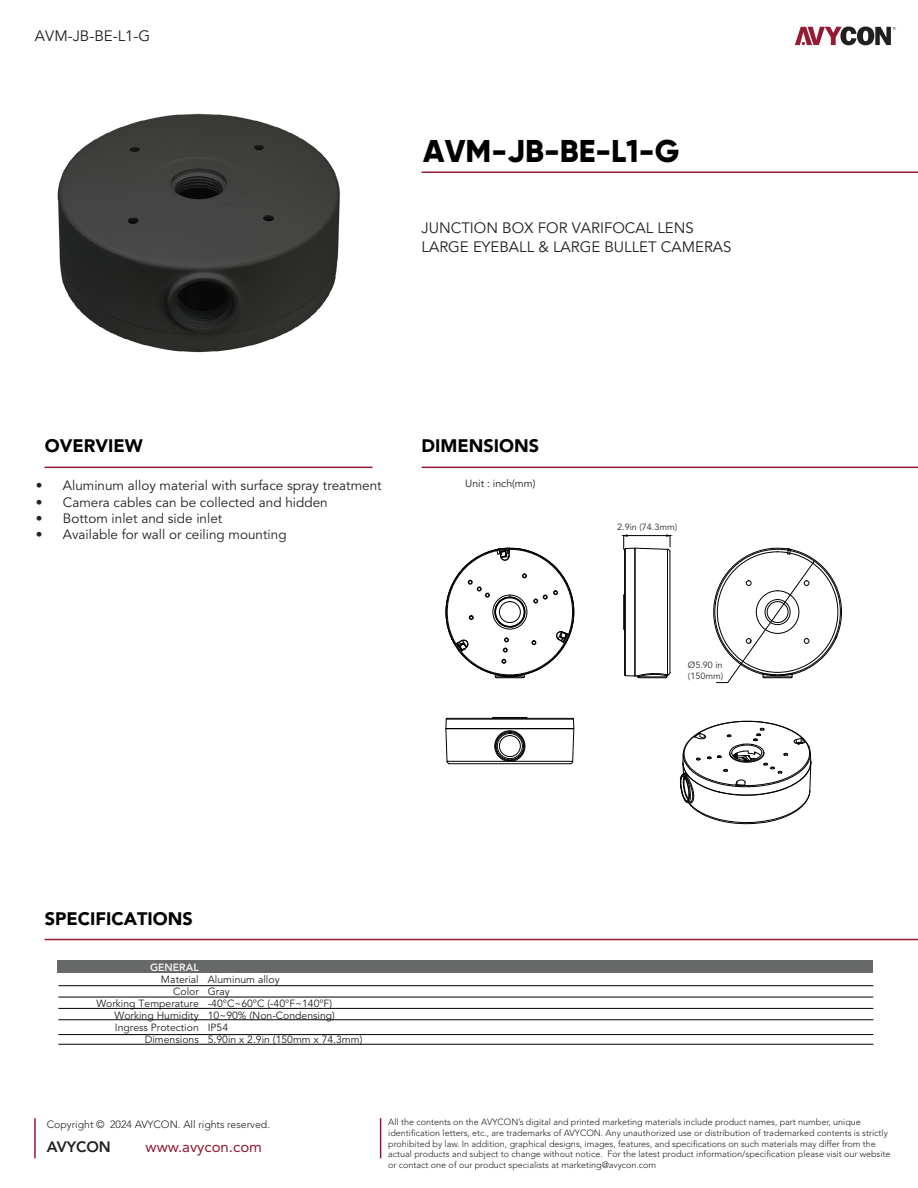
<style>
.page{position:relative;width:918px;height:1188px;background:#fff}
.page>*{position:absolute;margin:0;border:0;box-sizing:border-box;transform-origin:0 0}
.t1{font:800 31.5px "Gilroy";color:#000}
.t2{font:900 18px "Avenir LT Std";color:#000}
.t3{font:15px/19px "Avenir LT Std";color:#231f20}
.t4{font:15px "Avenir LT Std";color:#951a32}
.t5{font:800 15px "Avenir LT Std";color:#231f20}
.t6{font:13.5px "Avenir LT Std";color:#231f20}
.t7{font:300 10.5px "Avenir LT Std";color:#231f20}
.t8{font:10.5px "Avenir LT Std";color:#221f1f}
.t9{font:800 10.5px "Avenir LT Std";color:#f1f1f2}
.t10{font:10.35px/12px "Avenir LT Std";color:#231f20;text-align:right}
.t11{font:300 9px/10.8px "Avenir LT Std";color:#231f20}
.t12{font:9px/10.8px "Avenir LT Std";color:#404041}
</style>
<div class="page">
<hr style="left:422px;top:467px;width:496px;height:1px;background:#931a33">
<hr style="left:45px;top:467px;width:328px;height:1px;background:#931a33">
<hr style="left:422px;top:172px;width:496px;height:1px;background:#931a33">
<svg style="left:795px;top:27px;width:101px;height:18px"></svg>
<hr style="left:34px;top:1118px;width:2px;height:40px;background:#951a32">
<hr style="left:380px;top:1118px;width:1px;height:40px;background:#951a32">
<hr style="left:623px;top:595px;width:1px;height:34px;background:#000">
<hr style="left:624px;top:549px;width:1px;height:126px;background:#000">
<hr style="left:625px;top:549px;width:1px;height:127px;background:#000">
<hr style="left:635px;top:548px;width:1px;height:128px;background:#000">
<hr style="left:667px;top:549px;width:1px;height:126px;background:#000">
<hr style="left:670px;top:552px;width:1px;height:120px;background:#000">
<hr style="left:450px;top:763px;width:120px;height:1px;background:#000">
<hr style="left:512px;top:761px;width:61px;height:1px;background:#000">
<hr style="left:447px;top:761px;width:61px;height:1px;background:#000">
<hr style="left:446px;top:729px;width:128px;height:1px;background:#000">
<hr style="left:446px;top:728px;width:128px;height:1px;background:#000">
<hr style="left:446px;top:719px;width:127px;height:1px;background:#000">
<hr style="left:447px;top:718px;width:126px;height:1px;background:#000">
<hr style="left:493px;top:717px;width:34px;height:1px;background:#000">
<svg style="left:623px;top:534px;width:48px;height:19px"></svg>
<svg style="left:445px;top:718px;width:5px;height:46px"></svg>
<svg style="left:569px;top:718px;width:6px;height:46px"></svg>
<svg style="left:624px;top:672px;width:47px;height:6px"></svg>
<svg style="left:494px;top:730px;width:32px;height:32px"></svg>
<svg style="left:713px;top:547px;width:129px;height:136px"></svg>
<svg style="left:680px;top:721px;width:132px;height:103px"></svg>
<svg style="left:445px;top:547px;width:130px;height:132px"></svg>
<hr style="left:58px;top:960px;width:815px;height:1px;background:#000">
<hr style="left:58px;top:985px;width:815px;height:1px;background:#000">
<hr style="left:58px;top:997px;width:815px;height:1px;background:#000">
<hr style="left:58px;top:1008px;width:815px;height:1px;background:#000">
<hr style="left:58px;top:1019px;width:815px;height:1px;background:#000">
<hr style="left:58px;top:1034px;width:815px;height:1px;background:#000">
<hr style="left:58px;top:1044px;width:815px;height:1px;background:#000">
<div style="left:58px;top:961px;width:815px;height:12px;background:#676868"></div>
<img style="left:57px;top:113px;width:283px;height:240px">
<hr style="left:45px;top:939px;width:873px;height:1px;background:#931a33">
<h3 class="t3" style="left:35px;top:27px;width:117px">AVM-JB-BE-L1-G</h3>
<h1 class="t1" style="left:423px;top:131px;width:258px">AVM-JB-BE-L1-G</h1>
<h3 class="t3" style="left:422px;top:219px;width:311px">JUNCTION BOX FOR VARIFOCAL LENS<br>LARGE EYEBALL &amp; LARGE BULLET CAMERAS</h3>
<h2 class="t2" style="left:45px;top:435px;width:99px">OVERVIEW</h2>
<h2 class="t2" style="left:422px;top:435px;width:119px">DIMENSIONS</h2>
<h3 class="t6" style="left:36px;top:478px;width:347px">• Aluminum alloy material with surface spray treatment</h3>
<p class="t8" style="left:465px;top:478px;width:72px">Unit : inch(mm)</p>
<h3 class="t6" style="left:36px;top:494px;width:293px">• Camera cables can be collected and hidden</h3>
<h3 class="t6" style="left:36px;top:510px;width:188px">• Bottom inlet and side inlet</h3>
<h3 class="t6" style="left:36px;top:527px;width:252px">• Available for wall or ceiling mounting</h3>
<p class="t12" style="left:617px;top:521px;width:62px">2.9in (74.3mm)</p>
<p class="t12" style="left:688px;top:660px;width:37px">Ø5.90 in (150mm)</p>
<h2 class="t2" style="left:45px;top:907px;width:149px">SPECIFICATIONS</h2>
<p class="t9" style="left:150px;top:961px;width:50px">GENERAL</p>
<p class="t10" style="left:96px;top:974px;width:104px">Material<br>Color<br>Working Temperature<br>Working Humidity<br>Ingress Protection<br>Dimensions</p>
<p class="t10" style="left:208px;top:974px;width:156px;text-align:left">Aluminum alloy<br>Gray<br>-40°C~60°C (-40°F~140°F)<br>10~90% (Non-Condensing)<br>IP54<br>5.90in x 2.9in (150mm x 74.3mm)</p>
<p class="t7" style="left:47px;top:1118px;width:225px">Copyright © 2024 AVYCON. All rights reserved.</p>
<p class="t11" style="left:388px;top:1117px;width:504px">All the contents on the AVYCON’s digital and printed marketing materials include product names, part number, unique identification letters, etc., are trademarks of AVYCON. Any unauthorized use or distribution of trademarked contents is strictly prohibited by law. In addition, graphical designs, images, features, and specifications on such materials may differ from the actual products and subject to change without notice. For the latest product information/specification please visit our website or contact one of our product specialists at marketing@avycon.com</p>
<h3 class="t5" style="left:47px;top:1138px;width:66px">AVYCON</h3>
<h3 class="t4" style="left:146px;top:1138px;width:118px">www.avycon.com</h3>
</div>
